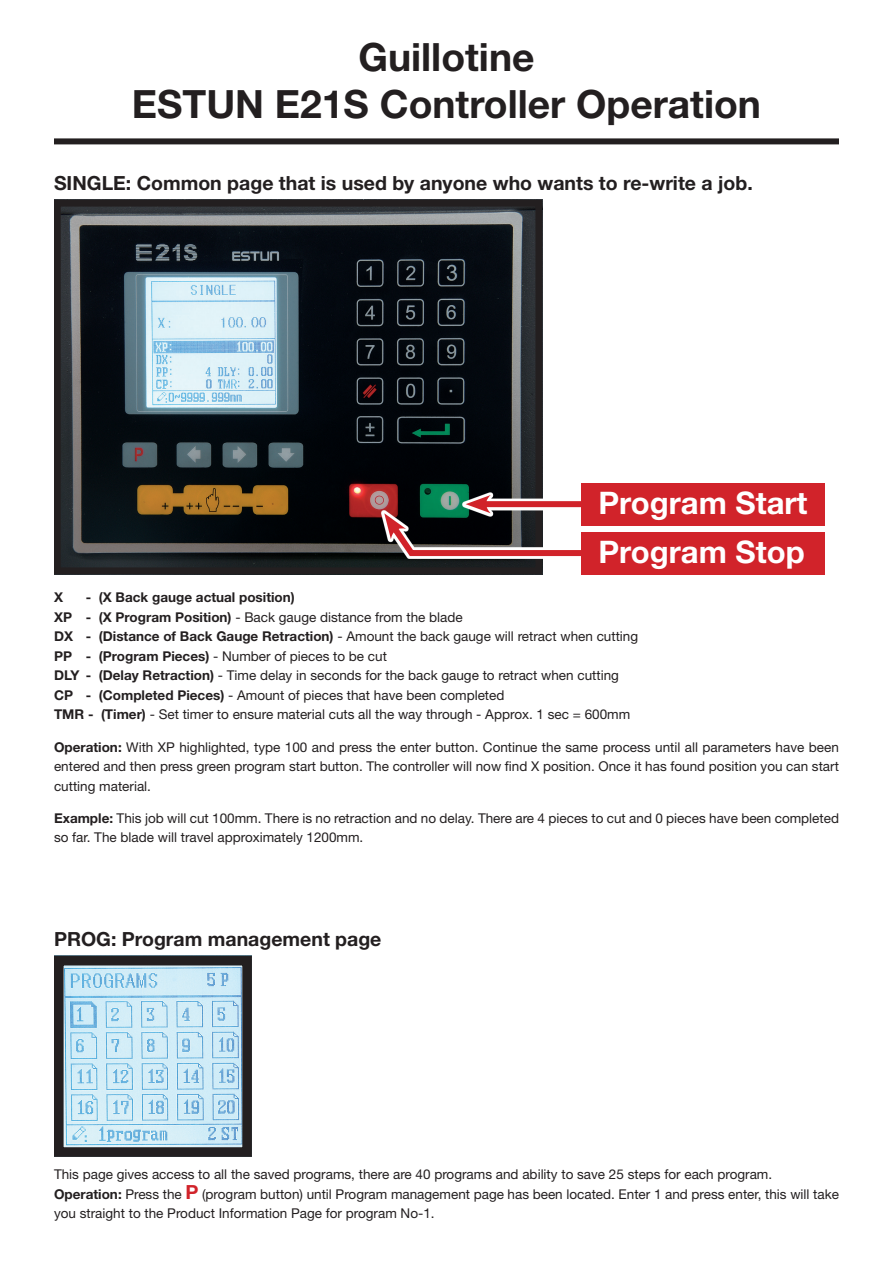
<style>
.page{position:relative;width:893px;height:1263px;background:#fff}
.page>*{position:absolute;margin:0;border:0;box-sizing:border-box;transform-origin:0 0}
.t1{font:700 39px "Helvetica Neue LT Std";color:#231f20}
.t2{font:700 31.05px "Helvetica Neue LT Std";color:#fff}
.t3{font:700 19.5px "Helvetica Neue LT Std";color:#231f20}
.t4{font:13.5px/19.5px "Helvetica Neue LT Std";color:#231f20;text-align:justify}
.t5{font:700 13.5px "Helvetica Neue LT Std";color:#231f20}
.s1{font-weight:700}
.s2{font-weight:700;font-size:19.5px;color:#d1232a}
</style>
<div class="page">
<img style="left:62px;top:208px;width:472px;height:358px">
<div style="left:54px;top:200px;width:488px;height:374px;border:7px solid #231f20"></div>
<img style="left:65px;top:967px;width:176px;height:179px">
<div style="left:54px;top:956px;width:198px;height:201px;border:10px solid #231f20"></div>
<div style="left:54px;top:138px;width:785px;height:6px;background:#231f20"></div>
<svg style="left:463px;top:492px;width:80px;height:3px"></svg>
<svg style="left:384px;top:495px;width:206px;height:64px"></svg>
<div style="left:581px;top:483px;width:243px;height:42px;background:#d1232a"></div>
<div style="left:581px;top:532px;width:243px;height:42px;background:#d1232a"></div>
<p class="t1" style="left:358px;top:33px;width:178px">Guillotine</p>
<p class="t1" style="left:132px;top:80px;width:631px">ESTUN E21S Controller Operation</p>
<p class="t3" style="left:54px;top:171px;width:700px">SINGLE: Common page that is used by anyone who wants to re-write a job.</p>
<p class="t2" style="left:598px;top:484px;width:211px">Program Start</p>
<p class="t2" style="left:598px;top:533px;width:208px">Program Stop</p>
<p class="t5" style="left:54px;top:589px;width:11px">X</p>
<p class="t5" style="left:86px;top:589px;width:210px">- (X Back gauge actual position)</p>
<p class="t4" style="left:54px;top:607px;width:410px"><span class="s1">XP - (X Program Position)</span> - Back gauge distance from the blade</p>
<p class="t4" style="left:54px;top:627px;width:586px"><span class="s1">DX - (Distance of Back Gauge Retraction)</span> - Amount the back gauge will retract when cutting</p>
<p class="t4" style="left:54px;top:646px;width:334px"><span class="s1">PP - (Program Pieces)</span> - Number of pieces to be cut</p>
<p class="t4" style="left:54px;top:666px;width:566px"><span class="s1">DLY - (Delay Retraction)</span> - Time delay in seconds for the back gauge to retract when cutting</p>
<p class="t4" style="left:54px;top:685px;width:452px"><span class="s1">CP - (Completed Pieces)</span> - Amount of pieces that have been completed</p>
<p class="t4" style="left:54px;top:705px;width:578px"><span class="s1">TMR - (Timer)</span> - Set timer to ensure material cuts all the way through - Approx. 1 sec = 600mm</p>
<p class="t4" style="left:54px;top:737px;width:786px"><span class="s1">Operation:</span> With XP highlighted, type 100 and press the enter button. Continue the same process until all parameters have been entered and then press green program start button. The controller will now find X position. Once it has found position you can start cutting material.</p>
<p class="t4" style="left:54px;top:808px;width:787px"><span class="s1">Example:</span> This job will cut 100mm. There is no retraction and no delay. There are 4 pieces to cut and 0 pieces have been completed so far. The blade will travel approximately 1200mm.</p>
<p class="t3" style="left:54px;top:927px;width:329px">PROG: Program management page</p>
<p class="t4" style="left:54px;top:1164px;width:720px">This page gives access to all the saved programs, there are 40 programs and ability to save 25 steps for each program.</p>
<p class="t4" style="left:54px;top:1184px;width:786px"><span class="s1">Operation:</span> Press the <span class="s2">P</span> (program button) until Program management page has been located. Enter 1 and press enter, this will take</p>
<p class="t4" style="left:54px;top:1203px;width:382px">you straight to the Product Information Page for program No-1.</p>
</div>
